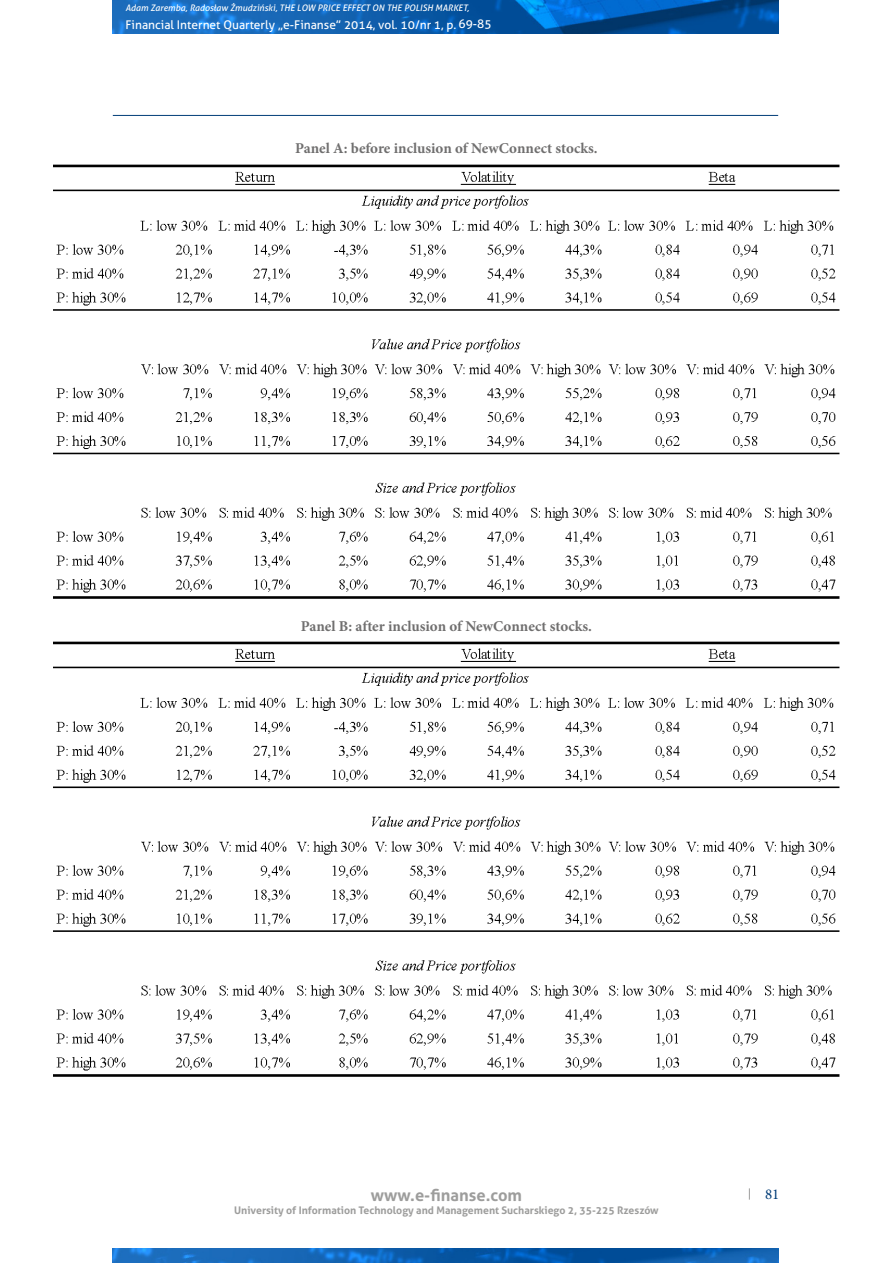
<style>
.page{position:relative;width:893px;height:1263px;background:#fff}
.page>*{position:absolute;margin:0;border:0;box-sizing:border-box;transform-origin:0 0}
.t1{font:700 16.5px "Aller";color:#9d9d9c}
.t2{font:700 15px "Minion Pro";letter-spacing:-.02em;color:#706f6f}
.t3{font:15px "Minion Pro";color:#003c77}
.t4{font:12px "Aller";color:#fff}
.t5{font:700 10.5px "Aller";color:#9d9d9c}
.t6{font:italic 9px "Aller";color:#fff}
</style>
<div class="page">
<img style="left:113px;top:0;width:665px;height:33px">
<img style="left:113px;top:1248px;width:665px;height:15px">
<hr style="left:113px;top:115px;width:665px;height:1px;background:#003c77">
<img style="left:54px;top:164px;width:785px;height:435px">
<img style="left:54px;top:641px;width:785px;height:436px">
<p class="t6" style="left:126px;top:2px;width:345px">Adam Zaremba, Radosław Żmudziński, THE LOW PRICE EFFECT ON THE POLISH MARKET,</p>
<p class="t4" style="left:126px;top:17px;width:368px">Financial Internet Quarterly „e-Finanse” 2014, vol. 10/nr 1, p. 69-85</p>
<p class="t2" style="left:295px;top:138px;width:304px">Panel A: before inclusion of NewConnect stocks.</p>
<p class="t2" style="left:301px;top:615px;width:293px">Panel B: after inclusion of NewConnect stocks.</p>
<p class="t1" style="left:371px;top:1184px;width:153px">www.e-finanse.com</p>
<p class="t5" style="left:234px;top:1204px;width:426px">University of Information Technology and Management Sucharskiego 2, 35-225 Rzeszów</p>
<p class="t3" style="left:765px;top:1184px;width:16px">81</p>
</div>
